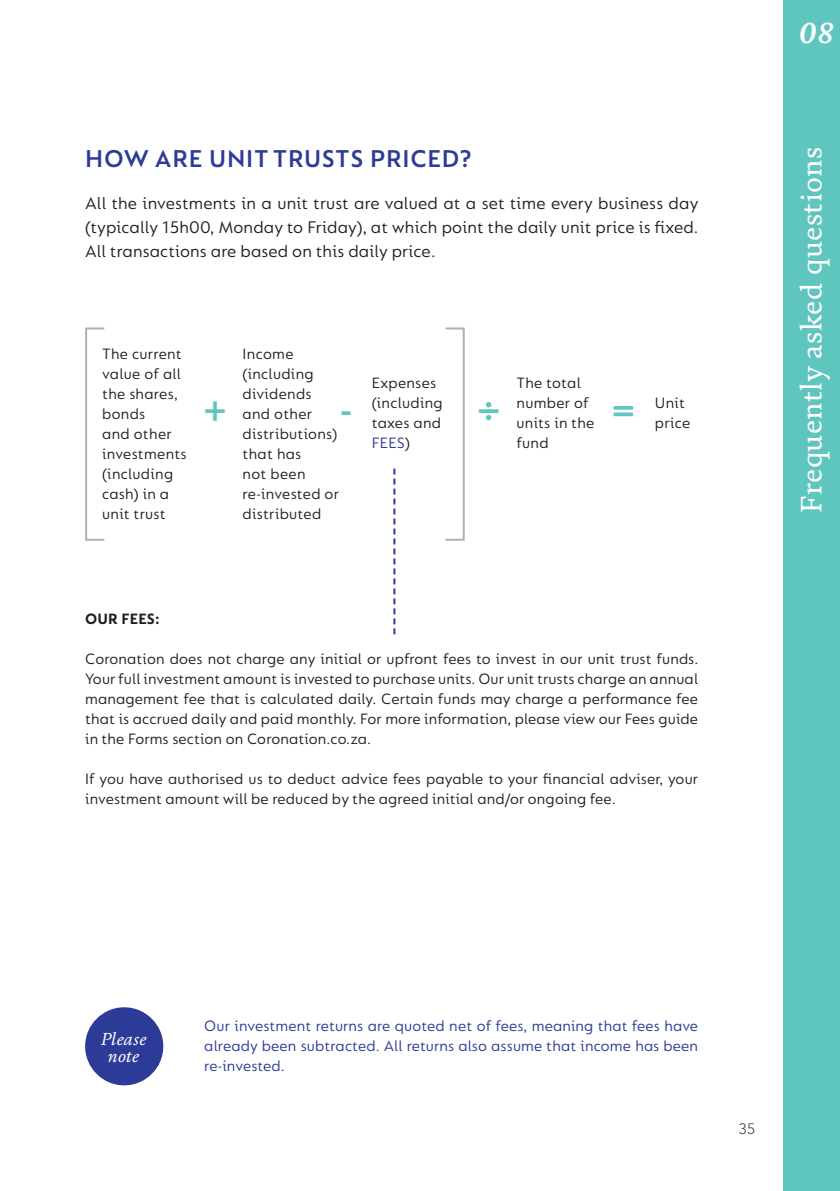
<style>
.page{position:relative;width:840px;height:1191px;background:#fff}
.page>*{position:absolute;margin:0;border:0;box-sizing:border-box;transform-origin:0 0}
.t1{font:800 35.8px "Avenir LT Std";color:#5fc5bf}
.t2{font:30px "FS Brabo";letter-spacing:.015em;color:#fff}
.t3{font:italic 700 30px "FS Brabo";color:#fff}
.t4{font:600 26px "FS Lucas";letter-spacing:.03em;color:#2c3b97}
.t5{font:18px/24px "FS Lucas";letter-spacing:.01em;color:#231f20;text-align:justify}
.t6{font:italic 17.8px/16.8px "FS Brabo";letter-spacing:.01em;color:#fff;text-align:center}
.t7{font:16px/20px "FS Lucas";letter-spacing:.01em;color:#231f20}
.t8{font:16px/20px "FS Lucas";letter-spacing:.01em;color:#2c3b97;text-align:justify}
.t9{font:700 16px "FS Lucas";letter-spacing:.01em;color:#231f20}
.t10{font:300 15px "Avenir LT Std";color:#414042}
.s1{color:#2c3b97}
</style>
<div class="page">
<div style="left:85px;top:1007px;width:78px;height:78px;background:#2c3b97;border-radius:50%"></div>
<div style="left:782px;top:0;width:57px;height:1191px;background:#5fc5bf"></div>
<svg style="left:393px;top:468px;width:2px;height:166px"></svg>
<div style="left:444px;top:327px;width:20px;height:214px;border:2px solid #afb1b4"></div>
<div style="left:85px;top:327px;width:20px;height:214px;border:2px solid #afb1b4"></div>
<h3 class="t4" style="left:85px;top:143px;width:388px">HOW ARE UNIT TRUSTS PRICED?</h3>
<p class="t5" style="left:85px;top:190px;width:614px">All the investments in a unit trust are valued at a set time every business day (typically 15h00, Monday to Friday), at which point the daily unit price is fixed.<br>All transactions are based on this daily price.</p>
<p class="t7" style="left:102px;top:344px;width:86px">The current value of all the shares, bonds<br>and other investments (including cash) in a unit trust</p>
<p class="t7" style="left:242px;top:344px;width:98px">Income (including dividends and other distributions) that has<br>not been re-invested or distributed</p>
<p class="t7" style="left:516px;top:373px;width:79px">The total number of units in the fund</p>
<p class="t7" style="left:371px;top:373px;width:73px">Expenses (including taxes and<br><span class="s1">FEES</span>)</p>
<h1 class="t1" style="left:203px;top:389px;width:25px">+</h1>
<h1 class="t1" style="left:340px;top:389px;width:13px">-</h1>
<h1 class="t1" style="left:476px;top:389px;width:25px">÷</h1>
<h1 class="t1" style="left:611px;top:389px;width:25px">=</h1>
<p class="t7" style="left:654px;top:392px;width:37px">Unit price</p>
<p class="t9" style="left:85px;top:609px;width:76px">OUR FEES:</p>
<p class="t7" style="left:85px;top:648px;width:614px;text-align:justify">Coronation does not charge any initial or upfront fees to invest in our unit trust funds.<br>Your full investment amount is invested to purchase units. Our unit trusts charge an annual management fee that is calculated daily. Certain funds may charge a performance fee that is accrued daily and paid monthly. For more information, please view our Fees guide in the Forms section on Coronation.co.za.</p>
<p class="t7" style="left:85px;top:768px;width:614px">If you have authorised us to deduct advice fees payable to your financial adviser, your investment amount will be reduced by the agreed initial and/or ongoing fee.</p>
<h2 class="t3" style="left:798px;top:10px;width:36px">08</h2>
<h2 class="t2" style="left:788px;top:512px;width:367px;rotate:-90deg">Frequently asked questions</h2>
<p class="t6" style="left:101px;top:1029px;width:47px">Please note</p>
<p class="t8" style="left:204px;top:1015px;width:495px">Our investment returns are quoted net of fees, meaning that fees have already been subtracted. All returns also assume that income has been re-invested.</p>
<p class="t10" style="left:738px;top:1120px;width:17px">35</p>
</div>
